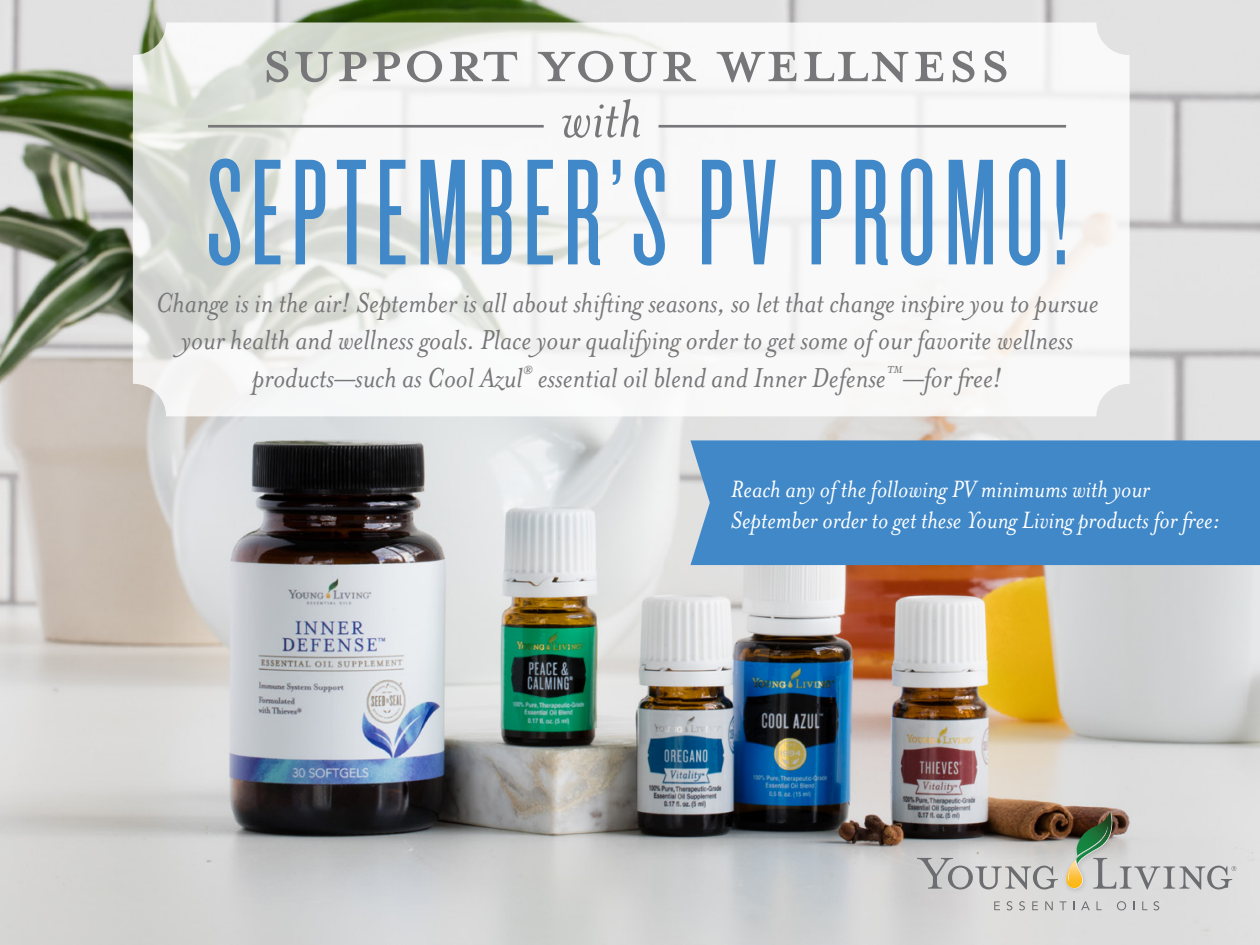
<style>
.page{position:relative;width:1260px;height:945px;background:#fff}
.page>*{position:absolute;margin:0;border:0;box-sizing:border-box;transform-origin:0 0}
.t1{font:157.15px "Knockout 26 Junior Flywght";letter-spacing:.05em;color:#4088c8}
.t2{font:87.85px "Mrs Eaves All Petite Caps OT";color:#77777a}
.t3{font:italic 61.25px "Mrs Eaves OT";color:#77777a}
.t4{font:italic 31.5px/37.8px "Mrs Eaves OT";color:#77777a;text-align:center}
.t5{font:italic 27.3px/31.5px "Mrs Eaves OT";color:#fff}
</style>
<div class="page">
<img style="left:0;top:0;width:1260px;height:945px">
<svg style="left:133px;top:22px;width:997px;height:394px"></svg>
<hr style="left:208px;top:125px;width:336px;height:3px;background:#77777a">
<hr style="left:659px;top:125px;width:407px;height:3px;background:#77777a">
<div style="left:690px;top:440px;width:570px;height:125px;background:#4088c8"></div>
<img style="left:1070px;top:805px;width:51px;height:48px">
<img style="left:1060px;top:853px;width:31px;height:43px">
<div style="left:1067px;top:860px;width:16px;height:29px;background:#d5cbb5;border-radius:8px"></div>
<svg style="left:1066px;top:860px;width:17px;height:28px"></svg>
<svg style="left:1066px;top:870px;width:4px;height:13px"></svg>
<svg style="left:917px;top:858px;width:141px;height:32px;background:#bfbfbf"></svg>
<svg style="left:1076px;top:812px;width:160px;height:78px;background:#bec0bb"></svg>
<svg style="left:994px;top:901px;width:6px;height:9px"></svg>
<svg style="left:1007px;top:901px;width:5px;height:9px"></svg>
<svg style="left:1019px;top:901px;width:6px;height:9px"></svg>
<svg style="left:1032px;top:901px;width:6px;height:9px"></svg>
<svg style="left:1045px;top:901px;width:8px;height:9px"></svg>
<svg style="left:1060px;top:901px;width:6px;height:9px"></svg>
<svg style="left:1081px;top:901px;width:9px;height:9px"></svg>
<svg style="left:1097px;top:901px;width:5px;height:9px"></svg>
<svg style="left:1117px;top:901px;width:9px;height:9px"></svg>
<svg style="left:1142px;top:901px;width:5px;height:9px"></svg>
<svg style="left:1153px;top:901px;width:6px;height:9px"></svg>
<p class="t2" style="left:261px;top:7px;width:751px">Support your wellness</p>
<p class="t3" style="left:561px;top:85px;width:83px">with</p>
<p class="t1" style="left:207px;top:125px;width:865px">SEPTEMBER’S PV PROMO!</p>
<p class="t4" style="left:156px;top:284px;width:944px">Change is in the air! September is all about shifting seasons, so let that change inspire you to pursue your health and wellness goals. Place your qualifying order to get some of our favorite wellness products—such as Cool Azul<sup>®</sup> essential oil blend and Inner Defense<sup>™</sup>—for free!</p>
<p class="t5" style="left:731px;top:473px;width:490px">Reach any of the following PV minimums with your<br>September order to get these Young Living products for free:</p>
</div>
